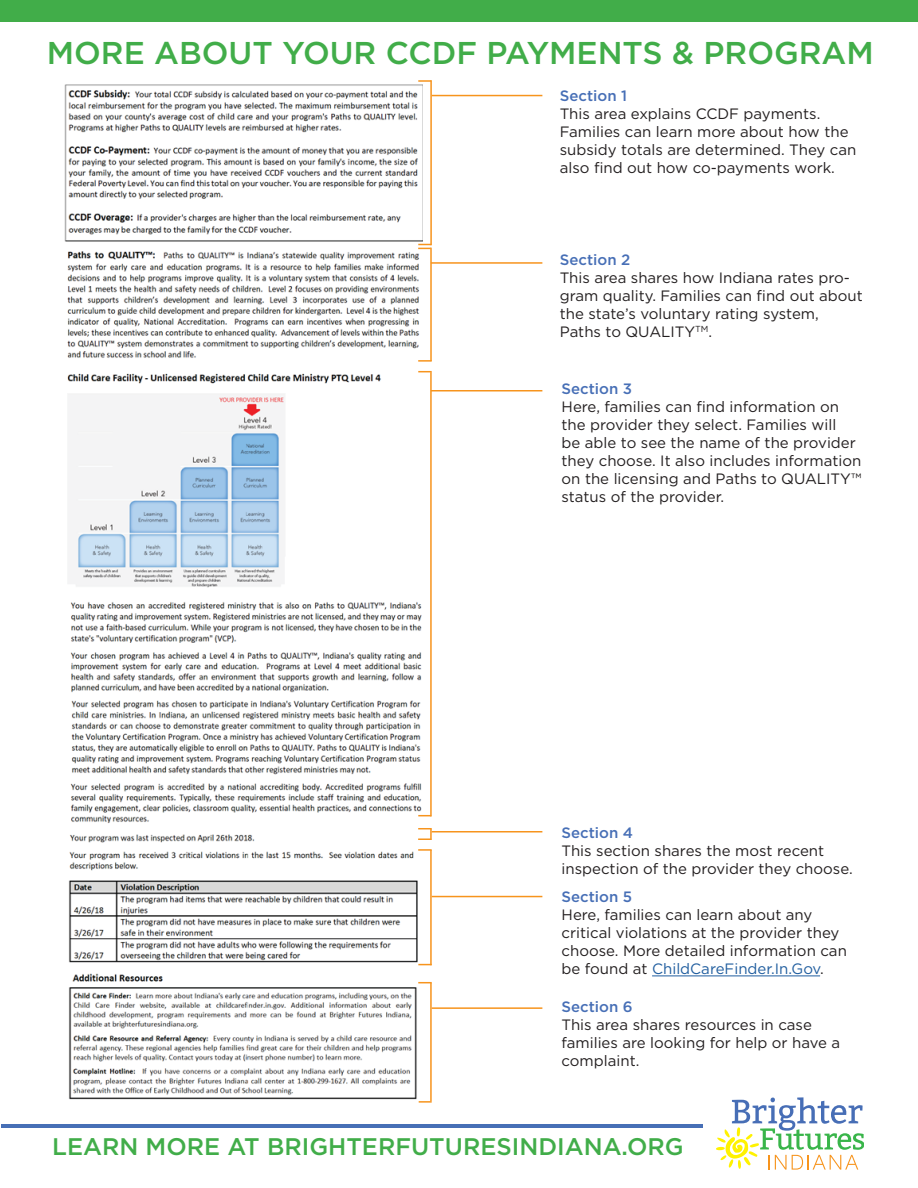
<style>
.page{position:relative;width:918px;height:1188px;background:#fff}
.page>*{position:absolute;margin:0;border:0;box-sizing:border-box;transform-origin:0 0}
.t1{font:500 31.5px "Gotham";color:#41ad49}
.t2{font:500 24px "Gotham";color:#41ad49}
.t3{font:15px/18px "Gotham";color:#231f20}
.t4{font:500 15px "Gotham";color:#476fb6}
.s1{color:#215e9f}
</style>
<div class="page">
<hr style="left:2px;top:1124px;width:702px;height:4px;background:#476fb6">
<img style="left:64px;top:84px;width:359px;height:1019px">
<hr style="left:432px;top:95px;width:110px;height:1px;background:#f7941d">
<hr style="left:430px;top:80px;width:2px;height:165px;background:#f7941d">
<svg style="left:418px;top:80px;width:13px;height:2px"></svg>
<hr style="left:431px;top:262px;width:111px;height:2px;background:#f7941d">
<hr style="left:430px;top:248px;width:2px;height:113px;background:#f7941d">
<svg style="left:418px;top:360px;width:14px;height:2px"></svg>
<svg style="left:418px;top:244px;width:13px;height:5px"></svg>
<hr style="left:431px;top:390px;width:111px;height:2px;background:#f7941d">
<hr style="left:430px;top:372px;width:2px;height:444px;background:#f7941d">
<svg style="left:418px;top:815px;width:12px;height:1px"></svg>
<svg style="left:418px;top:371px;width:14px;height:1px"></svg>
<svg style="left:418px;top:828px;width:14px;height:12px"></svg>
<hr style="left:430px;top:850px;width:2px;height:115px;background:#f7941d">
<svg style="left:418px;top:964px;width:14px;height:1px"></svg>
<svg style="left:418px;top:849px;width:14px;height:2px"></svg>
<hr style="left:430px;top:983px;width:2px;height:118px;background:#f7941d">
<svg style="left:419px;top:1101px;width:13px;height:2px"></svg>
<svg style="left:418px;top:982px;width:14px;height:1px"></svg>
<hr style="left:432px;top:831px;width:110px;height:1px;background:#f7941d">
<hr style="left:432px;top:896px;width:110px;height:1px;background:#f7941d">
<hr style="left:652px;top:976px;width:168px;height:1px;background:#215e9f">
<hr style="left:432px;top:1007px;width:110px;height:2px;background:#f7941d">
<div style="left:0;top:0;width:918px;height:22px;background:#41ad49"></div>
<svg style="left:716px;top:1097px;width:148px;height:73px"></svg>
<p class="t1" style="left:47px;top:32px;width:829px">MORE ABOUT YOUR CCDF PAYMENTS &amp; PROGRAM</p>
<p class="t4" style="left:560px;top:86px;width:69px">Section 1</p>
<p class="t3" style="left:560px;top:105px;width:298px">This area explains CCDF payments.<br>Families can learn more about how the subsidy totals are determined. They can also find out how co-payments work.</p>
<p class="t4" style="left:560px;top:250px;width:72px">Section 2</p>
<p class="t3" style="left:560px;top:269px;width:305px">This area shares how Indiana rates pro&shy;gram quality. Families can find out about the state’s voluntary rating system, Paths to QUALITY<sup>TM</sup>.</p>
<p class="t4" style="left:562px;top:379px;width:72px">Section 3</p>
<p class="t3" style="left:562px;top:398px;width:301px">Here, families can find information on the provider they select. Families will<br>be able to see the name of the provider they choose. It also includes information on the licensing and Paths to QUALITY™ status of the provider.</p>
<p class="t4" style="left:562px;top:822px;width:73px">Section 4</p>
<p class="t3" style="left:562px;top:841px;width:293px">This section shares the most recent inspection of the provider they choose.</p>
<p class="t4" style="left:562px;top:887px;width:72px">Section 5</p>
<p class="t3" style="left:562px;top:906px;width:287px">Here, families can learn about any critical violations at the provider they choose. More detailed information can be found at <span class="s1">ChildCareFinder.In.Gov</span>.</p>
<p class="t4" style="left:562px;top:997px;width:73px">Section 6</p>
<p class="t3" style="left:562px;top:1016px;width:280px">This area shares resources in case families are looking for help or have a complaint.</p>
<p class="t2" style="left:52px;top:1131px;width:633px">LEARN MORE AT BRIGHTERFUTURESINDIANA.ORG</p>
</div>
